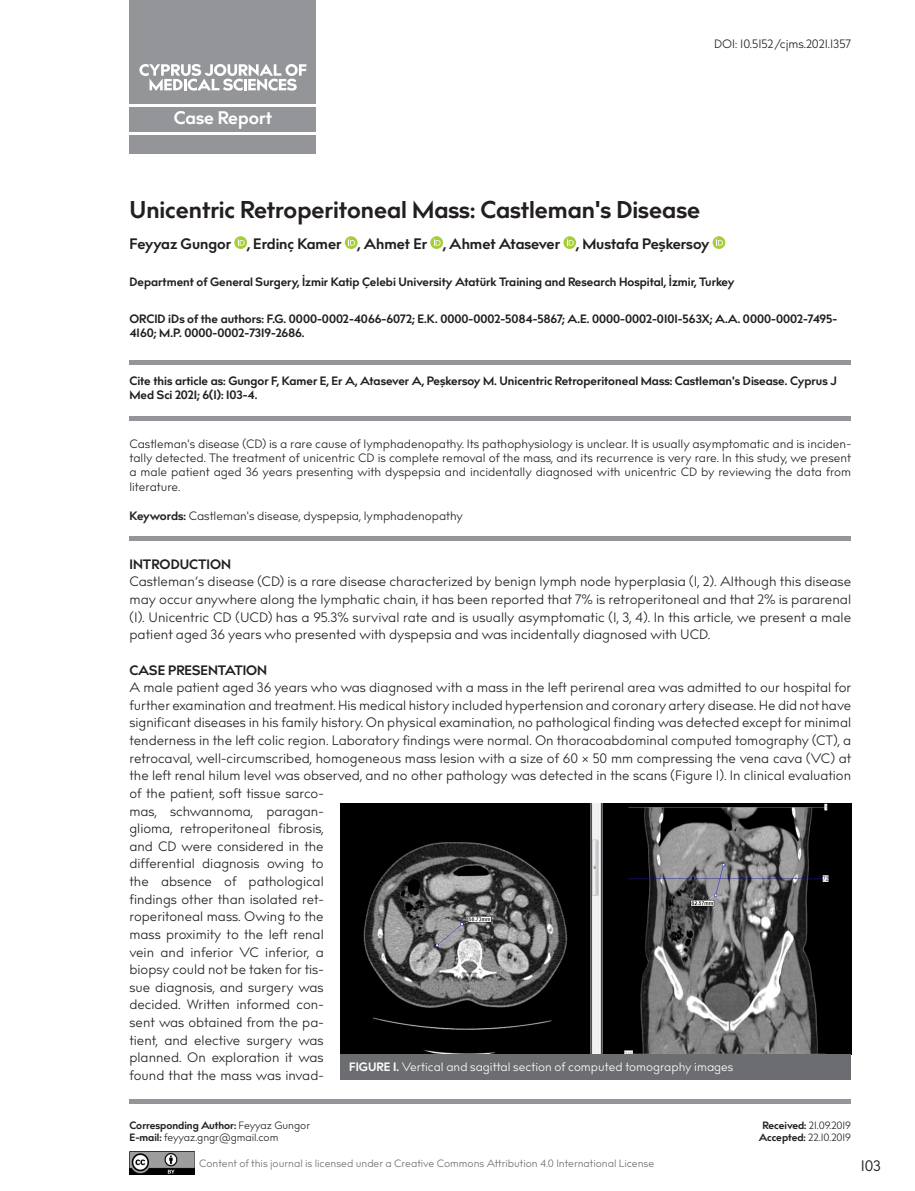
<style>
.page{position:relative;width:915px;height:1191px;background:#fff}
.page>*{position:absolute;margin:0;border:0;box-sizing:border-box;transform-origin:0 0}
.t1{font:700 24px "billcorporatenarrow";color:#231f20}
.t2{font:700 18px "billcorporatenarrow";color:#fff}
.t3{font:700 15px "billcorporatenarrow";color:#231f20}
.t4{font:15px "billcorporatenarrow";color:#231f20}
.t5{font:13.5px/17.5px "billcorporatenarrow";color:#231f20;text-align:justify}
.t6{font:700 13.5px "billcorporatenarrow";color:#231f20}
.t7{font:12px/14.4px "billcorporatenarrow";color:#231f20;text-align:justify}
.t8{font:700 12px/14.4px "billcorporatenarrow";color:#231f20}
.t9{font:12px "billcorporatenarrow";color:#fff}
.t10{font:10.5px "billcorporatenarrow";color:#6c6d70}
.t11{font:10.5px "billcorporatenarrow";color:#231f20}
.t12{font:700 10.5px "billcorporatenarrow";color:#231f20}
.s1{font-weight:700}
.s2{font-weight:400}
</style>
<div class="page">
<div style="left:129px;top:0;width:187px;height:154px;background:#939598"></div>
<svg style="left:139px;top:64px;width:167px;height:27px"></svg>
<hr style="left:129px;top:132px;width:187px;height:3px;background:#fff">
<hr style="left:129px;top:104px;width:187px;height:2px;background:#fff">
<svg style="left:234px;top:236px;width:13px;height:13px"></svg>
<svg style="left:237px;top:238px;width:7px;height:7px"></svg>
<svg style="left:344px;top:236px;width:13px;height:13px"></svg>
<svg style="left:348px;top:238px;width:7px;height:7px"></svg>
<svg style="left:430px;top:236px;width:13px;height:13px"></svg>
<svg style="left:433px;top:238px;width:7px;height:7px"></svg>
<svg style="left:563px;top:236px;width:13px;height:13px"></svg>
<svg style="left:566px;top:238px;width:7px;height:7px"></svg>
<svg style="left:712px;top:236px;width:13px;height:13px"></svg>
<svg style="left:715px;top:238px;width:7px;height:7px"></svg>
<div style="left:129px;top:1099px;width:721px;height:5px;background:#939598"></div>
<div style="left:129px;top:536px;width:721px;height:5px;background:#939598"></div>
<hr style="left:129px;top:360px;width:721px;height:4px;background:#939598">
<hr style="left:129px;top:416px;width:721px;height:4px;background:#939598">
<img style="left:340px;top:803px;width:510px;height:251px">
<div style="left:340px;top:1054px;width:510px;height:26px;background:#6c6d70"></div>
<img style="left:129px;top:1151px;width:66px;height:23px">
<p class="t2" style="left:174px;top:105px;width:99px">Case Report</p>
<p class="t7" style="left:713px;top:37px;width:138px">DOI: 10.5152/cjms.2021.1357</p>
<p class="t1" style="left:129px;top:192px;width:572px">Unicentric Retroperitoneal Mass: Castleman's Disease</p>
<p class="t3" style="left:129px;top:233px;width:581px">Feyyaz Gungor , Erdinç Kamer , Ahmet Er , Ahmet Atasever , Mustafa Peşkersoy</p>
<p class="t8" style="left:129px;top:275px;width:606px">Department of General Surgery, İzmir Katip Çelebi University Atatürk Training and Research Hospital, İzmir, Turkey</p>
<p class="t8" style="left:129px;top:312px;width:709px">ORCID iDs of the authors: F.G. 0000-0002-4066-6072; E.K. 0000-0002-5084-5867; A.E. 0000-0002-0101-563X; A.A. 0000-0002-7495-<br>4160; M.P. 0000-0002-7319-2686.</p>
<p class="t8" style="left:129px;top:374px;width:708px">Cite this article as: Gungor F, Kamer E, Er A, Atasever A, Peşkersoy M. Unicentric Retroperitoneal Mass: Castleman's Disease. Cyprus J<br>Med Sci 2021; 6(1): 103-4.</p>
<p class="t7" style="left:129px;top:436px;width:723px">Castleman's disease (CD) is a rare cause of lymphadenopathy. Its pathophysiology is unclear. It is usually asymptomatic and is inciden&shy;tally detected. The treatment of unicentric CD is complete removal of the mass, and its recurrence is very rare. In this study, we present a male patient aged 36 years presenting with dyspepsia and incidentally diagnosed with unicentric CD by reviewing the data from literature.</p>
<p class="t7" style="left:129px;top:508px;width:335px"><span class="s1">Keywords:</span> Castleman's disease, dyspepsia, lymphadenopathy</p>
<p class="t6" style="left:129px;top:554px;width:103px">INTRODUCTION</p>
<p class="t5" style="left:129px;top:573px;width:723px">Castleman’s disease (CD) is a rare disease characterized by benign lymph node hyperplasia (1, 2). Although this disease may occur anywhere along the lymphatic chain, it has been reported that 7% is retroperitoneal and that 2% is pararenal (1). Unicentric CD (UCD) has a 95.3% survival rate and is usually asymptomatic (1, 3, 4). In this article, we present a male patient aged 36 years who presented with dyspepsia and was incidentally diagnosed with UCD.</p>
<p class="t6" style="left:129px;top:660px;width:139px">CASE PRESENTATION</p>
<p class="t5" style="left:129px;top:679px;width:723px;text-align:left">A male patient aged 36 years who was diagnosed with a mass in the left perirenal area was admitted to our hospital for further examination and treatment. His medical history included hypertension and coronary artery disease. He did not have significant diseases in his family history. On physical examination, no pathological finding was detected except for minimal tenderness in the left colic region. Laboratory findings were normal. On thoracoabdominal computed tomography (CT), a retrocaval, well-circumscribed, homogeneous mass lesion with a size of 60 × 50 mm compressing the vena cava (VC) at the left renal hilum level was observed, and no other pathology was detected in the scans (Figure 1). In clinical evaluation of the patient, soft tissue sarco-<br>mas, schwannoma, paragan-<br>glioma, retroperitoneal fibrosis,<br>and CD were considered in the<br>differential diagnosis owing to<br>the absence of pathological<br>findings other than isolated ret-<br>roperitoneal mass. Owing to the<br>mass proximity to the left renal<br>vein and inferior VC inferior, a<br>biopsy could not be taken for tis-<br>sue diagnosis, and surgery was<br>decided. Written informed con-<br>sent was obtained from the pa-<br>tient, and elective surgery was<br>planned. On exploration it was<br>found that the mass was invad-</p>
<p class="t9" style="left:349px;top:1058px;width:385px"><span class="s1">FIGURE 1.</span> Vertical and sagittal section of computed tomography images</p>
<p class="t12" style="left:129px;top:1117px;width:182px">Corresponding Author: <span class="s2">Feyyaz Gungor</span></p>
<p class="t11" style="left:129px;top:1130px;width:150px"><span class="s1">E-mail:</span> feyyaz.gngr@gmail.com</p>
<p class="t10" style="left:199px;top:1155px;width:456px">Content of this journal is licensed under a Creative Commons Attribution 4.0 International License</p>
<p class="t11" style="left:762px;top:1117px;width:90px"><span class="s1">Received:</span> 21.09.2019</p>
<p class="t11" style="left:758px;top:1130px;width:94px"><span class="s1">Accepted:</span> 22.10.2019</p>
<p class="t4" style="left:860px;top:1155px;width:22px">103</p>
</div>
